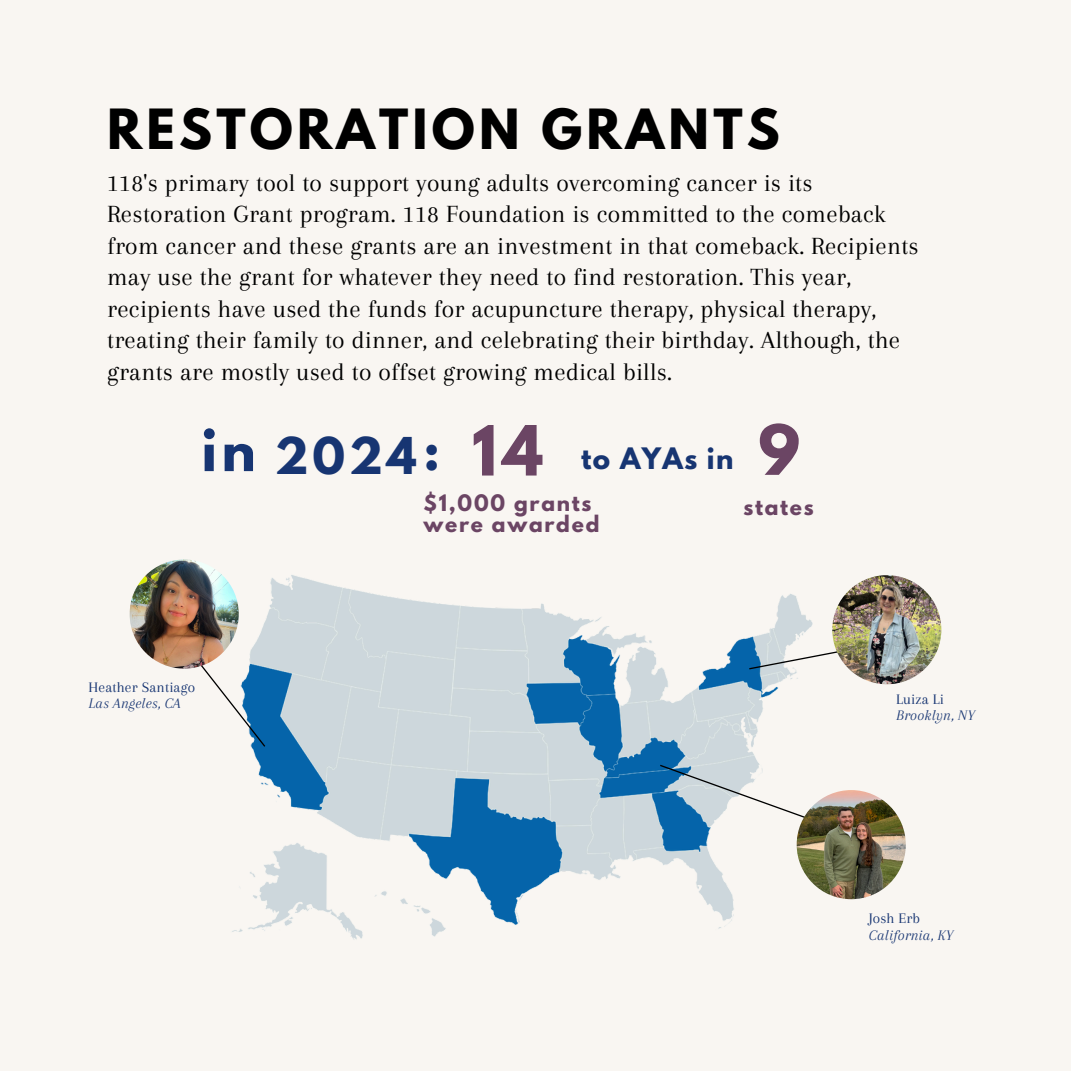
<style>
.page{position:relative;width:1071px;height:1071px;background:#f9f6f2}
.page>*{position:absolute;margin:0;border:0;box-sizing:border-box;transform-origin:0 0}
.t1{font:700 61.25px "League Spartan";color:#6b4564}
.t2{font:700 51.62px "League Spartan";color:#173572}
.t3{font:700 49px "League Spartan";letter-spacing:.085em;color:#000}
.t4{font:700 45.68px "League Spartan";color:#173572}
.t5{font:700 44.98px "League Spartan";color:#173572}
.t6{font:700 26.25px "League Spartan";letter-spacing:.05em;color:#173572}
.t7{font:25.55px/31.5px "Arapey";letter-spacing:.01em;color:#000}
.t8{font:700 20.12px/21px "League Spartan";letter-spacing:.085em;color:#6b4564}
.t9{font:italic 15.22px "Arapey";letter-spacing:.01em;color:#173572}
.t10{font:15.22px "Arapey";letter-spacing:.01em;color:#173572}
</style>
<div class="page">
<img style="left:194px;top:560px;width:639px;height:380px">
<svg style="left:748px;top:640px;width:98px;height:30px"></svg>
<svg style="left:659px;top:764px;width:157px;height:58px"></svg>
<svg style="left:194px;top:653px;width:73px;height:95px"></svg>
<img style="left:130px;top:560px;width:109px;height:109px;border-radius:50%">
<img style="left:797px;top:790px;width:109px;height:109px;border-radius:50%">
<img style="left:832px;top:575px;width:109px;height:109px;border-radius:50%">
<p class="t3" style="left:107px;top:105px;width:674px">RESTORATION GRANTS</p>
<h3 class="t7" style="left:107px;top:167px;width:813px">118's primary tool to support young adults overcoming cancer is its Restoration Grant program. 118 Foundation is committed to the comeback from cancer and these grants are an investment in that comeback. Recipients may use the grant for whatever they need to find restoration. This year, recipients have used the funds for acupuncture therapy, physical therapy, treating their family to dinner, and celebrating their birthday. Although, the grants are mostly used to offset growing medical bills.</h3>
<h6 class="t1" style="left:472px;top:420px;width:73px">14</h6>
<h6 class="t8" style="left:424px;top:495px;width:177px">$1,000 grants were awarded</h6>
<h4 class="t2" style="left:202px;top:425px;width:56px">in</h4>
<p class="t5" style="left:275px;top:434px;width:143px">2024</p>
<p class="t4" style="left:424px;top:429px;width:17px">:</p>
<p class="t6" style="left:581px;top:445px;width:154px">to AYAs in</p>
<p class="t1" style="left:758px;top:420px;width:44px">9</p>
<p class="t8" style="left:743px;top:499px;width:72px">states</p>
<p class="t10" style="left:89px;top:679px;width:108px">Heather Santiago</p>
<p class="t9" style="left:89px;top:694px;width:94px">Las Angeles, CA</p>
<p class="t10" style="left:896px;top:691px;width:49px">Luiza Li</p>
<p class="t9" style="left:896px;top:707px;width:80px">Brooklyn, NY</p>
<p class="t10" style="left:869px;top:910px;width:53px">Josh Erb</p>
<p class="t9" style="left:869px;top:926px;width:86px">California, KY</p>
</div>
